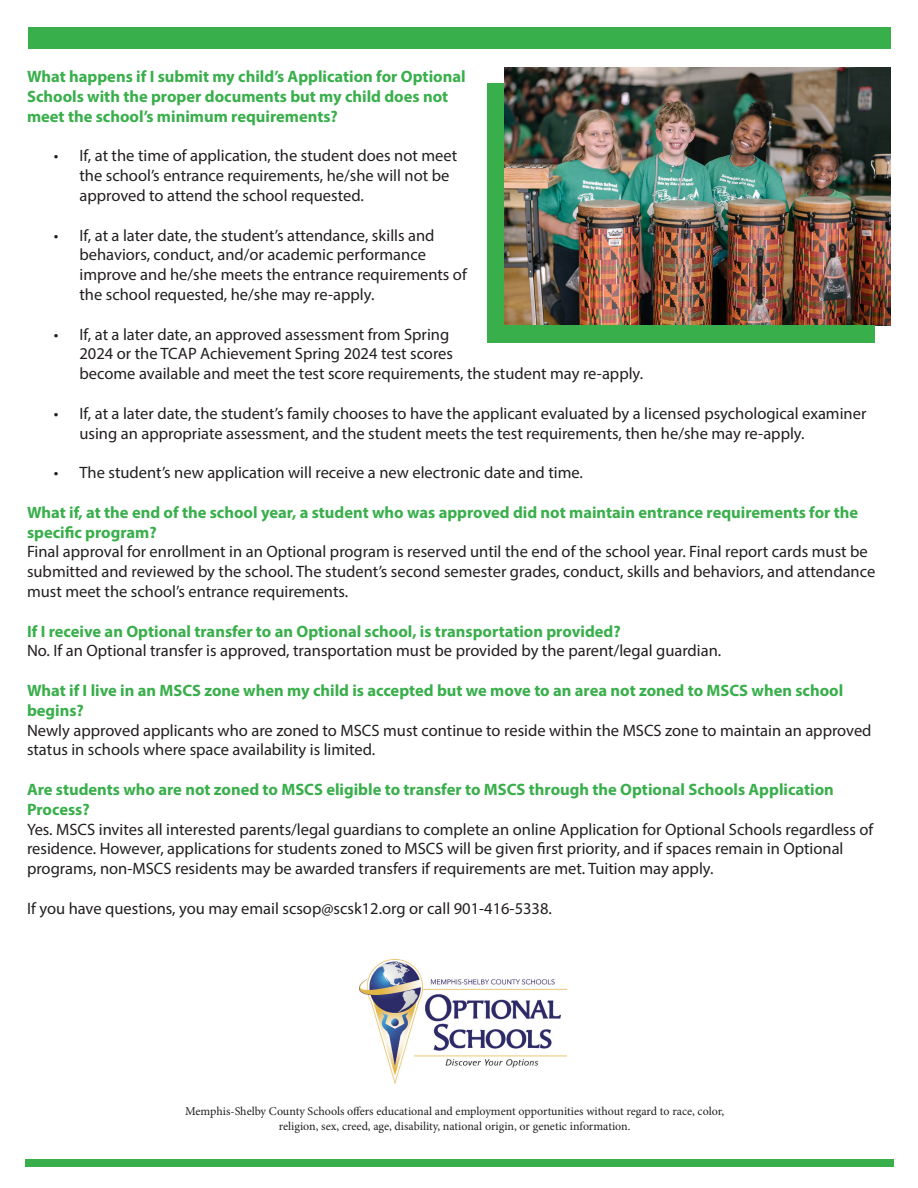
<style>
.page{position:relative;width:918px;height:1188px;background:#fff}
.page>*{position:absolute;margin:0;border:0;box-sizing:border-box;transform-origin:0 0}
.t1{font:16.5px/19.8px "Myriad Pro";color:#231f20}
.t2{font:700 16.5px/19.8px "Myriad Pro";color:#39af4b}
.t3{font:12px "Minion Pro";letter-spacing:-.005em;color:#231f20}
</style>
<div class="page">
<div style="left:28px;top:27px;width:863px;height:21px;background:#39af4b"></div>
<img style="left:360px;top:959px;width:207px;height:125px">
<img style="left:504px;top:68px;width:386px;height:257px">
<img style="left:487px;top:83px;width:387px;height:260px">
<div style="left:26px;top:1160px;width:868px;height:7px;background:#39af4b"></div>
<p class="t2" style="left:27px;top:66px;width:440px">What happens if I submit my child’s Application for Optional<br>Schools with the proper documents but my child does not meet the school’s minimum requirements?</p>
<p class="t1" style="left:80px;top:146px;width:379px;text-indent:-26px">• If, at the time of application, the student does not meet the school’s entrance requirements, he/she will not be</p>
<p class="t1" style="left:80px;top:185px;width:286px">approved to attend the school requested.</p>
<p class="t1" style="left:54px;top:225px;width:382px">• If, at a later date, the student’s attendance, skills and</p>
<p class="t1" style="left:80px;top:245px;width:348px">behaviors, conduct, and/or academic performance</p>
<p class="t1" style="left:80px;top:265px;width:389px">improve and he/she meets the entrance requirements of the school requested, he/she may re-apply.</p>
<p class="t1" style="left:80px;top:324px;width:565px;text-indent:-26px">• If, at a later date, an approved assessment from Spring<br>2024 or the TCAP Achievement Spring 2024 test scores<br>become available and meet the test score requirements, the student may re-apply.</p>
<p class="t1" style="left:80px;top:403px;width:788px;text-indent:-26px">• If, at a later date, the student’s family chooses to have the applicant evaluated by a licensed psychological examiner using an appropriate assessment, and the student meets the test requirements, then he/she may re-apply.</p>
<p class="t1" style="left:54px;top:463px;width:530px">• The student’s new application will receive a new electronic date and time.</p>
<p class="t2" style="left:27px;top:502px;width:833px">What if, at the end of the school year, a student who was approved did not maintain entrance requirements for the specific program?</p>
<p class="t1" style="left:27px;top:542px;width:850px">Final approval for enrollment in an Optional program is reserved until the end of the school year. Final report cards must be submitted and reviewed by the school. The student’s second semester grades, conduct, skills and behaviors, and attendance must meet the school’s entrance requirements.</p>
<p class="t2" style="left:27px;top:621px;width:595px">If I receive an Optional transfer to an Optional school, is transportation provided?</p>
<p class="t1" style="left:27px;top:641px;width:696px">No. If an Optional transfer is approved, transportation must be provided by the parent/legal guardian.</p>
<p class="t2" style="left:27px;top:680px;width:818px">What if I live in an MSCS zone when my child is accepted but we move to an area not zoned to MSCS when school</p>
<p class="t2" style="left:27px;top:700px;width:58px">begins?</p>
<p class="t1" style="left:27px;top:720px;width:846px">Newly approved applicants who are zoned to MSCS must continue to reside within the MSCS zone to maintain an approved status in schools where space availability is limited.</p>
<p class="t2" style="left:27px;top:779px;width:808px">Are students who are not zoned to MSCS eligible to transfer to MSCS through the Optional Schools Application</p>
<p class="t2" style="left:27px;top:799px;width:64px">Process?</p>
<p class="t1" style="left:27px;top:819px;width:848px">Yes. MSCS invites all interested parents/legal guardians to complete an online Application for Optional Schools regardless of</p>
<p class="t1" style="left:27px;top:839px;width:818px">residence. However, applications for students zoned to MSCS will be given first priority, and if spaces remain in Optional</p>
<p class="t1" style="left:27px;top:859px;width:688px">programs, non-MSCS residents may be awarded transfers if requirements are met. Tuition may apply.</p>
<p class="t1" style="left:27px;top:898px;width:526px">If you have questions, you may email scsop@scsk12.org or call 901-416-5338.</p>
<p class="t3" style="left:185px;top:1103px;width:541px">Memphis-Shelby County Schools offers educational and employment opportunities without regard to race, color,</p>
<p class="t3" style="left:279px;top:1118px;width:353px">religion, sex, creed, age, disability, national origin, or genetic information.</p>
</div>
